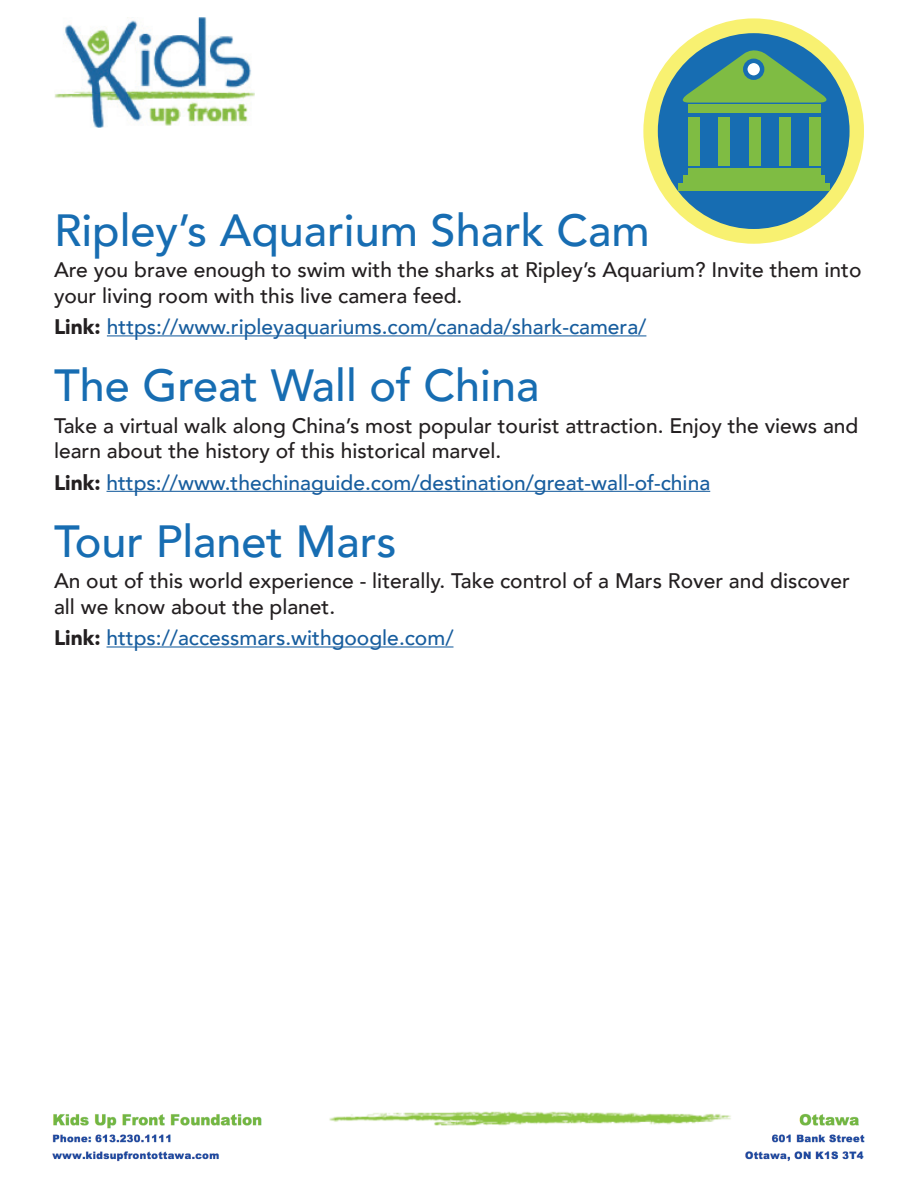
<style>
.page{position:relative;width:918px;height:1188px;background:#fff}
.page>*{position:absolute;margin:0;border:0;box-sizing:border-box;transform-origin:0 0}
.t1{font:500 45px "Avenir";color:#176db2}
.t2{font:500 21px/25.2px "Avenir";color:#231f20}
.t3{font:500 21px "Avenir";color:#175d9e}
.s1{font-weight:900;color:#231f20}
</style>
<div class="page">
<img style="left:54px;top:17px;width:201px;height:111px">
<div style="left:643px;top:18px;width:221px;height:226px;background:#f8f171;border-radius:50%"></div>
<div style="left:658px;top:33px;width:192px;height:196px;background:#176db2;border-radius:50%"></div>
<svg style="left:676px;top:46px;width:157px;height:57px"></svg>
<div style="left:688px;top:105px;width:133px;height:8px;background:#7fbc43"></div>
<div style="left:688px;top:168px;width:133px;height:8px;background:#7fbc43"></div>
<div style="left:683px;top:176px;width:142px;height:7px;background:#7fbc43"></div>
<div style="left:678px;top:183px;width:152px;height:7px;background:#7fbc43"></div>
<div style="left:809px;top:117px;width:12px;height:48px;background:#7fbc43"></div>
<div style="left:779px;top:117px;width:12px;height:48px;background:#7fbc43"></div>
<div style="left:688px;top:117px;width:12px;height:48px;background:#7fbc43"></div>
<div style="left:719px;top:117px;width:11px;height:48px;background:#7fbc43"></div>
<div style="left:749px;top:117px;width:11px;height:48px;background:#7fbc43"></div>
<svg style="left:745px;top:61px;width:17px;height:17px"></svg>
<div style="left:743px;top:59px;width:21px;height:21px;border:4px solid #176db2;border-radius:50%"></div>
<img style="left:52px;top:1111px;width:813px;height:51px">
<hr style="left:107px;top:335px;width:539px;height:1px;background:#175d9e">
<hr style="left:107px;top:646px;width:346px;height:2px;background:#175d9e">
<hr style="left:107px;top:491px;width:603px;height:1px;background:#175d9e">
<h1 class="t1" style="left:54px;top:191px;width:597px">Ripley’s Aquarium Shark Cam</h1>
<p class="t2" style="left:54px;top:256px;width:809px">Are you brave enough to swim with the sharks at Ripley’s Aquarium? Invite them into your living room with this live camera feed.</p>
<p class="t3" style="left:54px;top:309px;width:594px"><span class="s1">Link:</span> https://www.ripleyaquariums.com/canada/shark-camera/</p>
<h1 class="t1" style="left:54px;top:346px;width:487px">The Great Wall of China</h1>
<p class="t2" style="left:54px;top:412px;width:806px">Take a virtual walk along China’s most popular tourist attraction. Enjoy the views and learn about the history of this historical marvel.</p>
<p class="t3" style="left:54px;top:464px;width:658px"><span class="s1">Link:</span> https://www.thechinaguide.com/destination/great-wall-of-china</p>
<h1 class="t1" style="left:54px;top:502px;width:344px">Tour Planet Mars</h1>
<p class="t2" style="left:54px;top:567px;width:797px">An out of this world experience - literally. Take control of a Mars Rover and discover all we know about the planet.</p>
<p class="t3" style="left:54px;top:620px;width:401px"><span class="s1">Link:</span> https://accessmars.withgoogle.com/</p>
</div>
